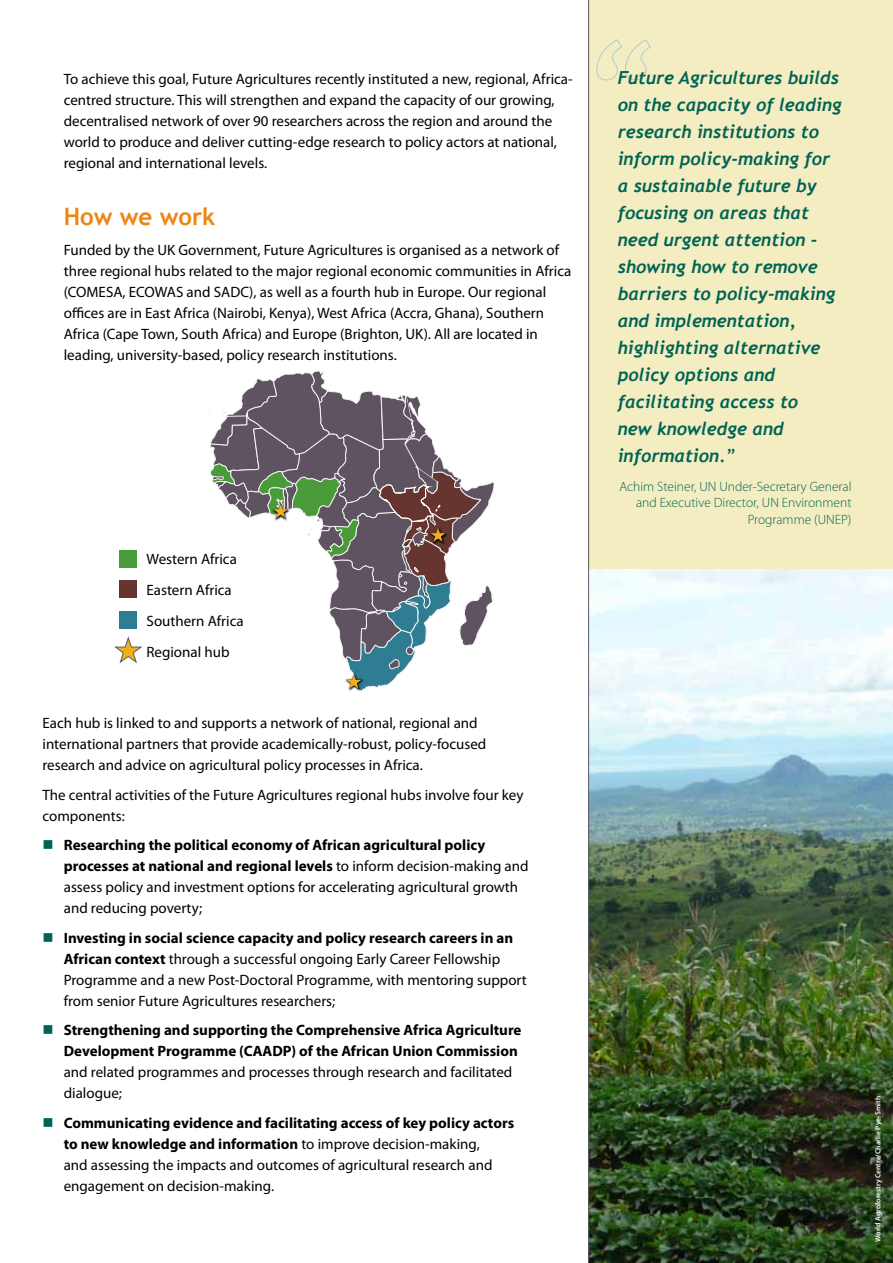
<style>
.page{position:relative;width:893px;height:1263px;background:#fff}
.page>*{position:absolute;margin:0;border:0;box-sizing:border-box;transform-origin:0 0}
.t1{font:700 24px "Trebuchet MS";color:#ee8615}
.t2{font:italic 700 18px/27px "Trebuchet";color:#006454}
.t3{font:15px/21px "Myriad Pro";color:#000}
.t4{font:700 15px/21px "Myriad Pro";color:#000}
.t5{font:300 13.5px/16.2px "Myriad Pro";color:#006454;text-align:right}
.t6{font:600 7.5px "Myriad Pro";color:#fff}
.s1{font-weight:700}
</style>
<div class="page">
<div style="left:589px;top:0;width:304px;height:1263px;background:#f4edc1"></div>
<img style="left:589px;top:570px;width:304px;height:693px">
<hr style="left:588px;top:0;width:1px;height:1263px;background:#5f5966">
<svg style="left:208px;top:371px;width:287px;height:320px"></svg>
<div style="left:119px;top:611px;width:18px;height:18px;background:#2e7d93"></div>
<div style="left:119px;top:580px;width:18px;height:18px;background:#663530"></div>
<div style="left:119px;top:550px;width:18px;height:18px;background:#499a38"></div>
<svg style="left:115px;top:637px;width:27px;height:26px"></svg>
<svg style="left:596px;top:39px;width:55px;height:42px"></svg>
<p class="t3" style="left:64px;top:69px;width:510px">To achieve this goal, Future Agricultures recently instituted a new, regional, Africa&shy;centred structure. This will strengthen and expand the capacity of our growing, decentralised network of over 90 researchers across the region and around the world to produce and deliver cutting-edge research to policy actors at national, regional and international levels.</p>
<h1 class="t1" style="left:64px;top:202px;width:153px">How we work</h1>
<p class="t3" style="left:64px;top:239px;width:509px">Funded by the UK Government, Future Agricultures is organised as a network of three regional hubs related to the major regional economic communities in Africa (COMESA, ECOWAS and SADC), as well as a fourth hub in Europe. Our regional offices are in East Africa (Nairobi, Kenya), West Africa (Accra, Ghana), Southern Africa (Cape Town, South Africa) and Europe (Brighton, UK). All are located in leading, university-based, policy research institutions.</p>
<p class="t3" style="left:147px;top:543px;width:99px;line-height:31.2px">Western Africa<br>Eastern Africa<br>Southern Africa<br>Regional hub</p>
<p class="t3" style="left:43px;top:712px;width:445px">Each hub is linked to and supports a network of national, regional and international partners that provide academically-robust, policy-focused research and advice on agricultural policy processes in Africa.</p>
<p class="t3" style="left:43px;top:784px;width:482px">The central activities of the Future Agricultures regional hubs involve four key components:</p>
<p class="t3" style="left:64px;top:834px;width:466px"><span class="s1">Researching the political economy of African agricultural policy processes at national and regional levels</span> to inform decision-making and assess policy and investment options for accelerating agricultural growth and reducing poverty;</p>
<p class="t3" style="left:64px;top:927px;width:465px"><span class="s1">Investing in social science capacity and policy research careers in an African context</span> through a successful ongoing Early Career Fellowship Programme and a new Post-Doctoral Programme, with mentoring support from senior Future Agricultures researchers;</p>
<p class="t4" style="left:64px;top:1019px;width:459px">Strengthening and supporting the Comprehensive Africa Agriculture<br>Development Programme (CAADP) of the African Union Commission</p>
<p class="t3" style="left:64px;top:1061px;width:450px">and related programmes and processes through research and facilitated dialogue;</p>
<p class="t3" style="left:64px;top:1112px;width:452px"><span class="s1">Communicating evidence and facilitating access of key policy actors to new knowledge and information</span> to improve decision-making,<br>and assessing the impacts and outcomes of agricultural research and engagement on decision-making.</p>
<p class="t2" style="left:618px;top:65px;width:226px">Future Agricultures builds on the capacity of leading research institutions to inform policy-making for a sustainable future by focusing on areas that need urgent attention - showing how to remove barriers to policy-making and implementation, highlighting alternative policy options and facilitating access to<br>new knowledge and information.”</p>
<p class="t5" style="left:619px;top:478px;width:234px">Achim Steiner, UN Under-Secretary General and Executive Director, UN Environment<br>Programme (UNEP)</p>
<p class="t6" style="left:873px;top:1242px;width:147px;rotate:-90deg">World Agroforestry Centre/Charlie Pye-Smith</p>
</div>
